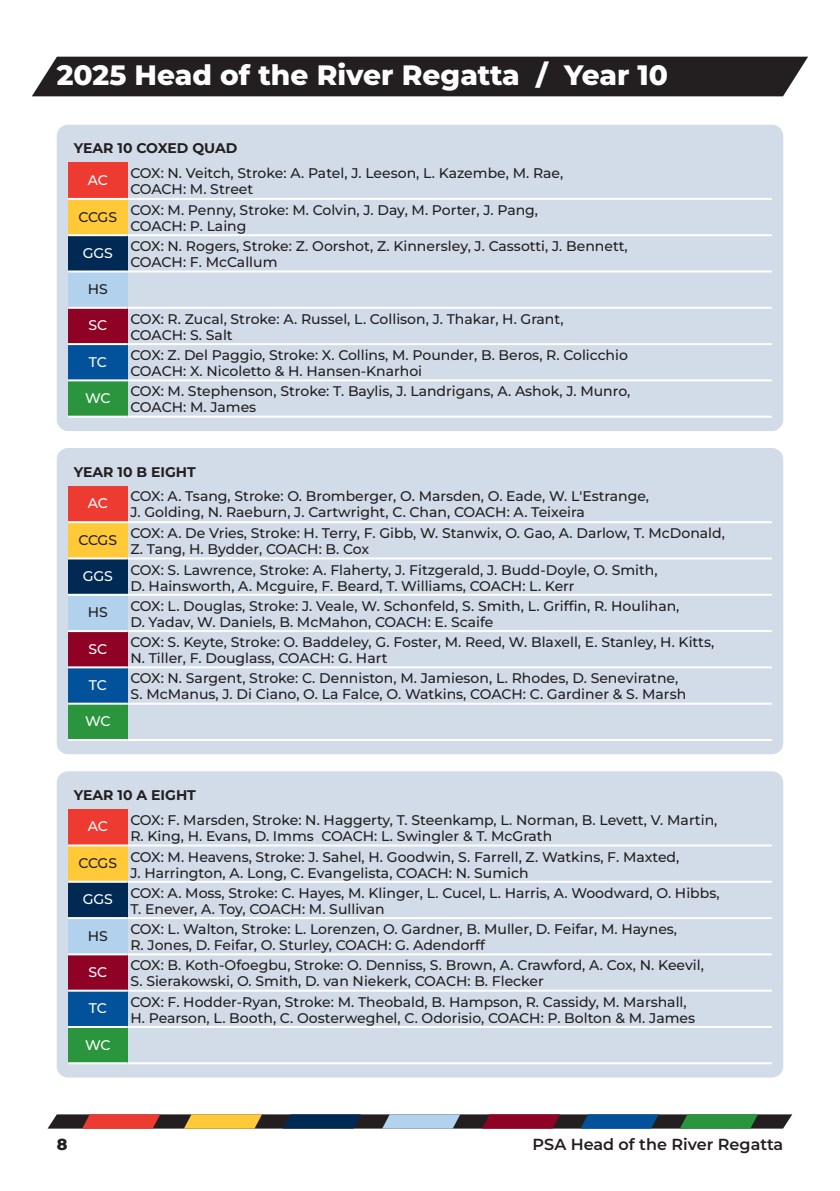
<style>
.page{position:relative;width:840px;height:1191px;background:#fff}
.page>*{position:absolute;margin:0;border:0;box-sizing:border-box;transform-origin:0 0}
.t1{font:800 28px "Montserrat";color:#fff}
.t2{font:600 16px "Montserrat";color:#231f20}
.t3{font:800 16px "Montserrat";color:#231f20}
.t4{font:500 14px/16px "Montserrat";color:#231f20}
.t5{font:700 14px "Montserrat";color:#231f20}
.t6{font:500 14px "Montserrat";letter-spacing:-.005em;color:#fff}
</style>
<div class="page">
<svg style="left:48px;top:1114px;width:743px;height:14px;background:#615550"></svg>
<div style="left:32px;top:57px;width:775px;height:39px;background:#231f20"></div>
<div style="left:57px;top:125px;width:725px;height:306px;background:#d2dce8;border-radius:11px"></div>
<div style="left:68px;top:163px;width:59px;height:36px;background:#ee3b32"></div>
<div style="left:68px;top:199px;width:59px;height:36px;background:#ffc938"></div>
<div style="left:68px;top:235px;width:59px;height:36px;background:#002953"></div>
<div style="left:68px;top:271px;width:59px;height:37px;background:#b2d1ed"></div>
<div style="left:68px;top:308px;width:59px;height:36px;background:#900126"></div>
<div style="left:68px;top:344px;width:59px;height:36px;background:#01529a"></div>
<div style="left:68px;top:380px;width:59px;height:37px;background:#2b953e"></div>
<hr style="left:68px;top:198px;width:59px;height:2px;background:#fff">
<hr style="left:127px;top:198px;width:644px;height:2px;background:#fff">
<hr style="left:68px;top:234px;width:59px;height:2px;background:#fff">
<hr style="left:127px;top:234px;width:644px;height:2px;background:#fff">
<hr style="left:68px;top:270px;width:59px;height:2px;background:#fff">
<hr style="left:127px;top:270px;width:644px;height:2px;background:#fff">
<hr style="left:68px;top:343px;width:59px;height:2px;background:#fff">
<hr style="left:127px;top:343px;width:644px;height:2px;background:#fff">
<hr style="left:68px;top:379px;width:59px;height:2px;background:#fff">
<hr style="left:127px;top:379px;width:644px;height:2px;background:#fff">
<hr style="left:68px;top:416px;width:59px;height:2px;background:#fff">
<hr style="left:127px;top:416px;width:644px;height:2px;background:#fff">
<hr style="left:68px;top:307px;width:59px;height:2px;background:#fff">
<hr style="left:127px;top:307px;width:644px;height:2px;background:#fff">
<div style="left:57px;top:448px;width:725px;height:306px;background:#d2dce8;border-radius:11px"></div>
<div style="left:68px;top:486px;width:59px;height:36px;background:#ee3b32"></div>
<div style="left:68px;top:522px;width:59px;height:36px;background:#ffc938"></div>
<div style="left:68px;top:558px;width:59px;height:37px;background:#002953"></div>
<div style="left:68px;top:595px;width:59px;height:36px;background:#b2d1ed"></div>
<div style="left:68px;top:631px;width:59px;height:36px;background:#900126"></div>
<div style="left:68px;top:667px;width:59px;height:36px;background:#01529a"></div>
<div style="left:68px;top:703px;width:59px;height:37px;background:#2b953e"></div>
<hr style="left:68px;top:521px;width:59px;height:2px;background:#fff">
<hr style="left:127px;top:521px;width:644px;height:2px;background:#fff">
<hr style="left:68px;top:557px;width:59px;height:2px;background:#fff">
<hr style="left:127px;top:557px;width:644px;height:2px;background:#fff">
<hr style="left:68px;top:594px;width:59px;height:2px;background:#fff">
<hr style="left:127px;top:594px;width:644px;height:2px;background:#fff">
<hr style="left:68px;top:666px;width:59px;height:2px;background:#fff">
<hr style="left:127px;top:666px;width:644px;height:2px;background:#fff">
<hr style="left:68px;top:702px;width:59px;height:2px;background:#fff">
<hr style="left:127px;top:702px;width:644px;height:2px;background:#fff">
<hr style="left:68px;top:739px;width:59px;height:2px;background:#fff">
<hr style="left:127px;top:739px;width:644px;height:2px;background:#fff">
<hr style="left:68px;top:630px;width:59px;height:2px;background:#fff">
<hr style="left:127px;top:630px;width:644px;height:2px;background:#fff">
<div style="left:57px;top:771px;width:725px;height:306px;background:#d2dce8;border-radius:11px"></div>
<div style="left:68px;top:809px;width:59px;height:36px;background:#ee3b32"></div>
<div style="left:68px;top:845px;width:59px;height:36px;background:#ffc938"></div>
<div style="left:68px;top:881px;width:59px;height:37px;background:#002953"></div>
<div style="left:68px;top:918px;width:59px;height:36px;background:#b2d1ed"></div>
<div style="left:68px;top:954px;width:59px;height:36px;background:#900126"></div>
<div style="left:68px;top:990px;width:59px;height:37px;background:#01529a"></div>
<div style="left:68px;top:1027px;width:59px;height:36px;background:#2b953e"></div>
<hr style="left:68px;top:844px;width:59px;height:2px;background:#fff">
<hr style="left:127px;top:844px;width:644px;height:2px;background:#fff">
<hr style="left:68px;top:880px;width:59px;height:2px;background:#fff">
<hr style="left:127px;top:880px;width:644px;height:2px;background:#fff">
<hr style="left:68px;top:917px;width:59px;height:2px;background:#fff">
<hr style="left:127px;top:917px;width:644px;height:2px;background:#fff">
<hr style="left:68px;top:989px;width:59px;height:2px;background:#fff">
<hr style="left:127px;top:989px;width:644px;height:2px;background:#fff">
<hr style="left:68px;top:1026px;width:59px;height:2px;background:#fff">
<hr style="left:127px;top:1026px;width:644px;height:2px;background:#fff">
<hr style="left:68px;top:1062px;width:59px;height:2px;background:#fff">
<hr style="left:127px;top:1062px;width:644px;height:2px;background:#fff">
<hr style="left:68px;top:953px;width:59px;height:2px;background:#fff">
<hr style="left:127px;top:953px;width:644px;height:2px;background:#fff">
<h1 class="t1" style="left:57px;top:55px;width:612px">2025 Head of the River Regatta / Year 10</h1>
<p class="t5" style="left:74px;top:138px;width:165px">YEAR 10 COXED QUAD</p>
<p class="t6" style="left:88px;top:170px;width:22px">AC</p>
<p class="t4" style="left:130px;top:166px;width:434px">COX: N. Veitch, Stroke: A. Patel, J. Leeson, L. Kazembe, M. Rae,<br>COACH: M. Street</p>
<p class="t4" style="left:78px;top:209px;width:40px">CCGS</p>
<p class="t4" style="left:130px;top:203px;width:409px">COX: M. Penny, Stroke: M. Colvin, J. Day, M. Porter, J. Pang,<br>COACH: P. Laing</p>
<p class="t6" style="left:83px;top:243px;width:32px">GGS</p>
<p class="t4" style="left:130px;top:239px;width:498px">COX: N. Rogers, Stroke: Z. Oorshot, Z. Kinnersley, J. Cassotti, J. Bennett,<br>COACH: F. McCallum</p>
<p class="t4" style="left:88px;top:282px;width:22px">HS</p>
<p class="t6" style="left:88px;top:316px;width:20px">SC</p>
<p class="t4" style="left:130px;top:312px;width:434px">COX: R. Zucal, Stroke: A. Russel, L. Collison, J. Thakar, H. Grant,<br>COACH: S. Salt</p>
<p class="t6" style="left:89px;top:352px;width:20px">TC</p>
<p class="t4" style="left:130px;top:348px;width:499px">COX: Z. Del Paggio, Stroke: X. Collins, M. Pounder, B. Beros, R. Colicchio<br>COACH: X. Nicoletto &amp; H. Hansen-Knarhoi</p>
<p class="t6" style="left:85px;top:388px;width:27px">WC</p>
<p class="t4" style="left:130px;top:384px;width:501px">COX: M. Stephenson, Stroke: T. Baylis, J. Landrigans, A. Ashok, J. Munro,<br>COACH: M. James</p>
<p class="t5" style="left:74px;top:461px;width:124px">YEAR 10 B EIGHT</p>
<p class="t6" style="left:88px;top:493px;width:22px">AC</p>
<p class="t4" style="left:130px;top:489px;width:520px">COX: A. Tsang, Stroke: O. Bromberger, O. Marsden, O. Eade, W. L'Estrange,<br>J. Golding, N. Raeburn, J. Cartwright, C. Chan, COACH: A. Teixeira</p>
<p class="t4" style="left:78px;top:533px;width:40px">CCGS</p>
<p class="t4" style="left:130px;top:526px;width:595px">COX: A. De Vries, Stroke: H. Terry, F. Gibb, W. Stanwix, O. Gao, A. Darlow, T. McDonald,<br>Z. Tang, H. Bydder, COACH: B. Cox</p>
<p class="t6" style="left:83px;top:566px;width:32px">GGS</p>
<p class="t4" style="left:130px;top:562px;width:528px">COX: S. Lawrence, Stroke: A. Flaherty, J. Fitzgerald, J. Budd-Doyle, O. Smith,<br>D. Hainsworth, A. Mcguire, F. Beard, T. Williams, COACH: L. Kerr</p>
<p class="t4" style="left:88px;top:605px;width:22px">HS</p>
<p class="t4" style="left:130px;top:599px;width:550px">COX: L. Douglas, Stroke: J. Veale, W. Schonfeld, S. Smith, L. Griffin, R. Houlihan,<br>D. Yadav, W. Daniels, B. McMahon, COACH: E. Scaife</p>
<p class="t6" style="left:88px;top:639px;width:20px">SC</p>
<p class="t4" style="left:130px;top:635px;width:585px">COX: S. Keyte, Stroke: O. Baddeley, G. Foster, M. Reed, W. Blaxell, E. Stanley, H. Kitts,<br>N. Tiller, F. Douglass, COACH: G. Hart</p>
<p class="t6" style="left:89px;top:675px;width:20px">TC</p>
<p class="t4" style="left:130px;top:671px;width:557px">COX: N. Sargent, Stroke: C. Denniston, M. Jamieson, L. Rhodes, D. Seneviratne,<br>S. McManus, J. Di Ciano, O. La Falce, O. Watkins, COACH: C. Gardiner &amp; S. Marsh</p>
<p class="t6" style="left:85px;top:712px;width:27px">WC</p>
<p class="t5" style="left:74px;top:785px;width:124px">YEAR 10 A EIGHT</p>
<p class="t6" style="left:88px;top:817px;width:22px">AC</p>
<p class="t4" style="left:130px;top:812px;width:588px">COX: F. Marsden, Stroke: N. Haggerty, T. Steenkamp, L. Norman, B. Levett, V. Martin,<br>R. King, H. Evans, D. Imms COACH: L. Swingler &amp; T. McGrath</p>
<p class="t4" style="left:78px;top:856px;width:40px">CCGS</p>
<p class="t4" style="left:130px;top:849px;width:550px">COX: M. Heavens, Stroke: J. Sahel, H. Goodwin, S. Farrell, Z. Watkins, F. Maxted,<br>J. Harrington, A. Long, C. Evangelista, COACH: N. Sumich</p>
<p class="t6" style="left:83px;top:890px;width:32px">GGS</p>
<p class="t4" style="left:130px;top:885px;width:590px">COX: A. Moss, Stroke: C. Hayes, M. Klinger, L. Cucel, L. Harris, A. Woodward, O. Hibbs,<br>T. Enever, A. Toy, COACH: M. Sullivan</p>
<p class="t4" style="left:88px;top:928px;width:22px">HS</p>
<p class="t4" style="left:130px;top:922px;width:548px">COX: L. Walton, Stroke: L. Lorenzen, O. Gardner, B. Muller, D. Feifar, M. Haynes,<br>R. Jones, D. Feifar, O. Sturley, COACH: G. Adendorff</p>
<p class="t6" style="left:88px;top:962px;width:20px">SC</p>
<p class="t4" style="left:130px;top:958px;width:574px">COX: B. Koth-Ofoegbu, Stroke: O. Denniss, S. Brown, A. Crawford, A. Cox, N. Keevil,<br>S. Sierakowski, O. Smith, D. van Niekerk, COACH: B. Flecker</p>
<p class="t6" style="left:89px;top:998px;width:20px">TC</p>
<p class="t4" style="left:130px;top:994px;width:566px">COX: F. Hodder-Ryan, Stroke: M. Theobald, B. Hampson, R. Cassidy, M. Marshall,<br>H. Pearson, L. Booth, C. Oosterweghel, C. Odorisio, COACH: P. Bolton &amp; M. James</p>
<p class="t6" style="left:85px;top:1035px;width:27px">WC</p>
<p class="t3" style="left:57px;top:1132px;width:12px">8</p>
<p class="t2" style="left:532px;top:1133px;width:252px">PSA Head of the River Regatta</p>
</div>
